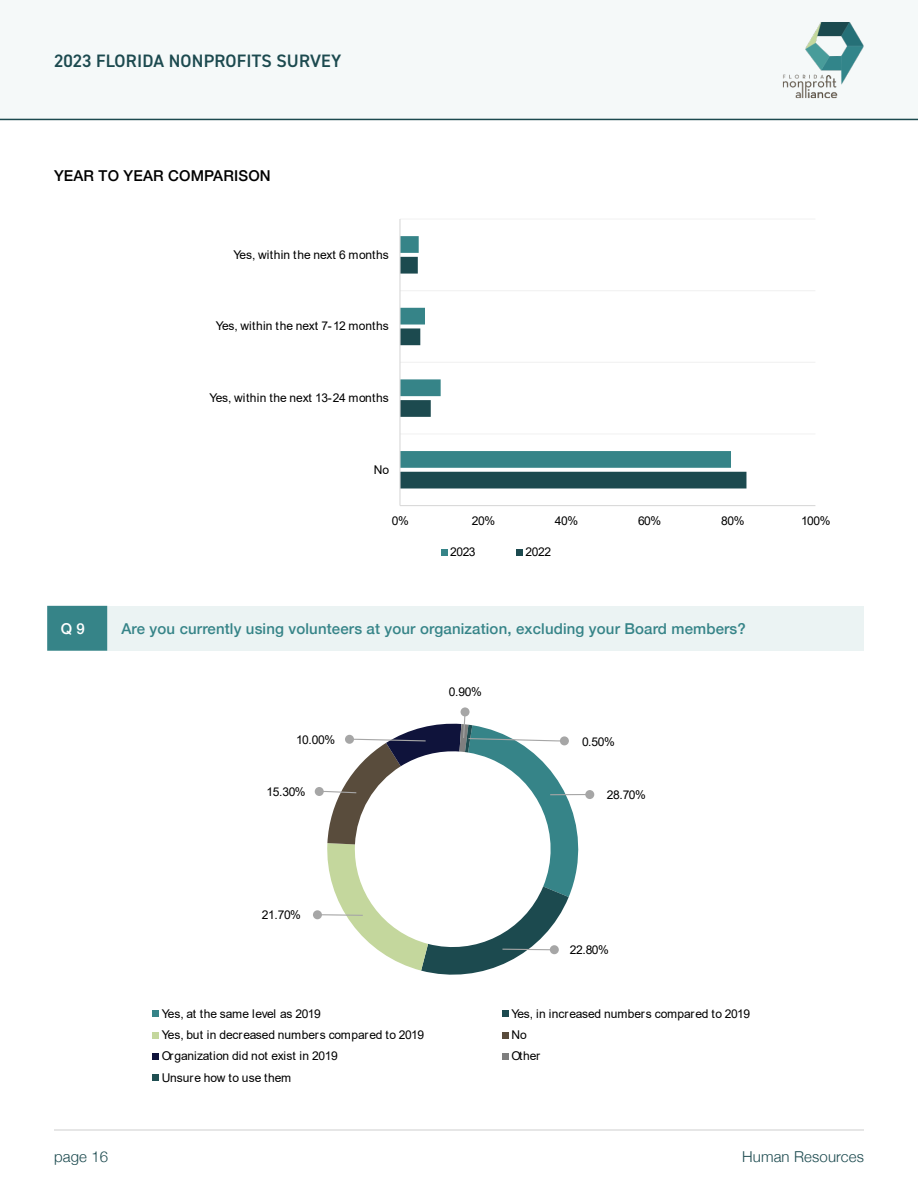
<style>
.page{position:relative;width:918px;height:1188px;background:#fff}
.page>*{position:absolute;margin:0;border:0;box-sizing:border-box;transform-origin:0 0}
.t1{font:600 18px "DIN2014";letter-spacing:.01em;color:#1c4a4f}
.t2{font:500 15px "Helvetica Neue";letter-spacing:.01em;color:#368488}
.t3{font:300 15px "Helvetica Neue";letter-spacing:.01em;color:#1c4a4f}
.Comparison{font:500 15px "Helvetica Neue";letter-spacing:.01em;color:#000}
.t4{font:500 15px "Helvetica Neue";color:#fff}
.t5{font:12px "Arial";letter-spacing:-.02em;color:#000}
</style>
<div class="page">
<div style="left:0;top:0;width:918px;height:119px;background:#f5f9f9"></div>
<hr style="left:0;top:119px;width:918px;height:1px;background:#1c4a4f">
<img style="left:782px;top:22px;width:82px;height:77px">
<hr style="left:54px;top:1130px;width:810px;height:1px;background:#e6e6e6">
<div style="left:47px;top:606px;width:817px;height:45px;background:#ebf3f3"></div>
<div style="left:47px;top:606px;width:60px;height:45px;background:#368488"></div>
<hr style="left:400px;top:218px;width:415px;height:2px;background:#f2f2f2">
<hr style="left:400px;top:290px;width:415px;height:1px;background:#f2f2f2">
<hr style="left:400px;top:362px;width:415px;height:1px;background:#f2f2f2">
<hr style="left:400px;top:433px;width:415px;height:2px;background:#f2f2f2">
<svg style="left:401px;top:236px;width:18px;height:21px"></svg>
<svg style="left:401px;top:257px;width:345px;height:231px"></svg>
<hr style="left:400px;top:505px;width:415px;height:1px;background:#d9d9d9">
<hr style="left:399px;top:219px;width:2px;height:287px;background:#d9d9d9">
<svg style="left:441px;top:549px;width:6px;height:6px"></svg>
<div style="left:516px;top:549px;width:7px;height:6px;background:#1c4a4f"></div>
<div style="left:585px;top:790px;width:9px;height:9px;background:#a6a6a6;border-radius:50%"></div>
<div style="left:313px;top:910px;width:9px;height:9px;background:#a6a6a6;border-radius:50%"></div>
<svg style="left:461px;top:707px;width:9px;height:9px"></svg>
<svg style="left:316px;top:711px;width:273px;height:264px"></svg>
<div style="left:560px;top:736px;width:9px;height:9px;background:#a6a6a6;border-radius:50%"></div>
<svg style="left:153px;top:1011px;width:6px;height:6px"></svg>
<div style="left:502px;top:1011px;width:7px;height:6px;background:#1c4a4f"></div>
<svg style="left:153px;top:1032px;width:6px;height:6px"></svg>
<div style="left:502px;top:1032px;width:7px;height:6px;background:#594c3c"></div>
<div style="left:153px;top:1053px;width:6px;height:7px;background:#0f133b"></div>
<div style="left:502px;top:1053px;width:7px;height:7px;background:#7f7f7f"></div>
<div style="left:153px;top:1074px;width:6px;height:7px;background:#204f52"></div>
<h1 class="t1" style="left:54px;top:49px;width:289px">2023 FLORIDA NONPROFITS SURVEY</h1>
<p class="Comparison" style="left:54px;top:164px;width:218px">YEAR TO YEAR COMPARISON</p>
<p class="t5" style="left:234px;top:246px;width:157px">Yes, within the next 6 months</p>
<p class="t5" style="left:216px;top:318px;width:175px">Yes, within the next 7-12 months</p>
<p class="t5" style="left:210px;top:390px;width:181px">Yes, within the next 13-24 months</p>
<p class="t5" style="left:374px;top:461px;width:17px">No</p>
<p class="t5" style="left:392px;top:513px;width:19px">0%</p>
<p class="t5" style="left:472px;top:513px;width:25px">20%</p>
<p class="t5" style="left:555px;top:513px;width:25px">40%</p>
<p class="t5" style="left:638px;top:513px;width:25px">60%</p>
<p class="t5" style="left:721px;top:513px;width:25px">80%</p>
<p class="t5" style="left:801px;top:513px;width:31px">100%</p>
<p class="t5" style="left:450px;top:543px;width:27px">2023</p>
<p class="t5" style="left:526px;top:543px;width:27px">2022</p>
<p class="t4" style="left:61px;top:617px;width:26px">Q 9</p>
<p class="t2" style="left:122px;top:617px;width:626px">Are you currently using volunteers at your organization, excluding your Board members?</p>
<p class="t5" style="left:296px;top:731px;width:41px">10.00%</p>
<p class="t5" style="left:267px;top:784px;width:41px">15.30%</p>
<p class="t5" style="left:262px;top:907px;width:41px">21.70%</p>
<p class="t5" style="left:449px;top:683px;width:34px">0.90%</p>
<p class="t5" style="left:582px;top:733px;width:34px">0.50%</p>
<p class="t5" style="left:607px;top:787px;width:41px">28.70%</p>
<p class="t5" style="left:570px;top:942px;width:41px">22.80%</p>
<p class="t5" style="left:162px;top:1005px;width:161px">Yes, at the same level as 2019</p>
<p class="t5" style="left:511px;top:1005px;width:240px">Yes, in increased numbers compared to 2019</p>
<p class="t5" style="left:162px;top:1027px;width:264px">Yes, but in decreased numbers compared to 2019</p>
<p class="t5" style="left:511px;top:1027px;width:17px">No</p>
<p class="t5" style="left:162px;top:1048px;width:177px">Organization did not exist in 2019</p>
<p class="t5" style="left:511px;top:1048px;width:30px">Other</p>
<p class="t5" style="left:162px;top:1069px;width:131px">Unsure how to use them</p>
<p class="t3" style="left:54px;top:1145px;width:56px">page 16</p>
<p class="t3" style="left:742px;top:1145px;width:123px">Human Resources</p>
</div>
